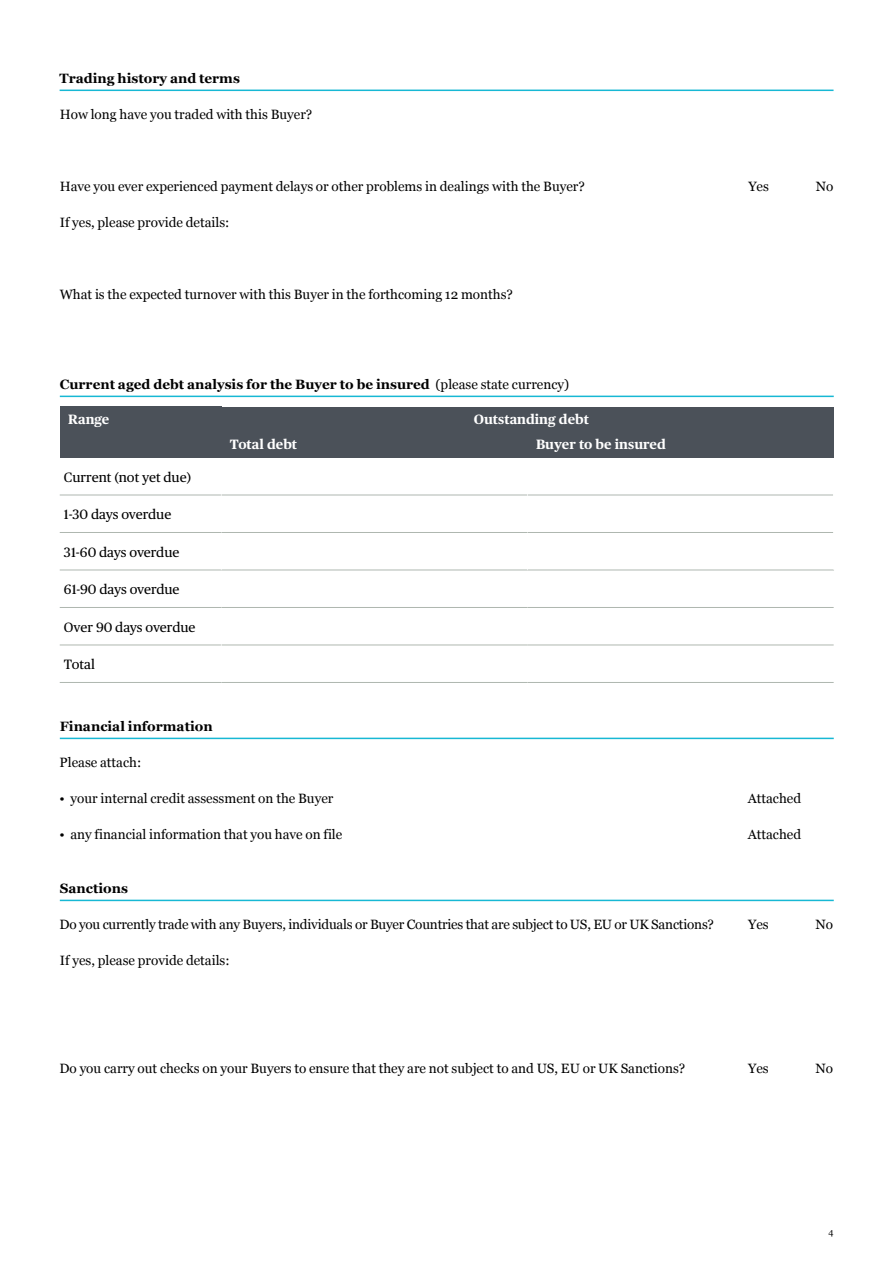
<style>
.page{position:relative;width:893px;height:1263px;background:#fff}
.page>*{position:absolute;margin:0;border:0;box-sizing:border-box;transform-origin:0 0}
.t1{font:13.5px "Georgia";color:#000}
.t2{font:700 13.5px "Georgia";color:#000}
.t3{font:13.5px "Chubb Publico Text";color:#000}
.t4{font:700 13.5px "Chubb Publico Text";color:#fff}
.t5{font:9px "Georgia";color:#000}
.s1{font-weight:400}
</style>
<div class="page">
<hr style="left:60px;top:90px;width:773px;height:1px;background:#17b8d4">
<hr style="left:60px;top:682px;width:161px;height:1px;background:#afb7b0">
<hr style="left:221px;top:682px;width:306px;height:1px;background:#afb7b0">
<hr style="left:527px;top:682px;width:307px;height:1px;background:#afb7b0">
<hr style="left:60px;top:645px;width:161px;height:1px;background:#afb7b0">
<hr style="left:221px;top:645px;width:306px;height:1px;background:#afb7b0">
<hr style="left:527px;top:645px;width:307px;height:1px;background:#afb7b0">
<hr style="left:60px;top:607px;width:161px;height:1px;background:#afb7b0">
<hr style="left:221px;top:607px;width:306px;height:1px;background:#afb7b0">
<hr style="left:527px;top:607px;width:307px;height:1px;background:#afb7b0">
<hr style="left:60px;top:570px;width:161px;height:1px;background:#afb7b0">
<hr style="left:221px;top:570px;width:306px;height:1px;background:#afb7b0">
<hr style="left:527px;top:570px;width:307px;height:1px;background:#afb7b0">
<hr style="left:60px;top:532px;width:161px;height:1px;background:#afb7b0">
<hr style="left:221px;top:532px;width:306px;height:1px;background:#afb7b0">
<hr style="left:527px;top:532px;width:306px;height:1px;background:#afb7b0">
<hr style="left:60px;top:495px;width:161px;height:1px;background:#afb7b0">
<hr style="left:221px;top:495px;width:306px;height:1px;background:#afb7b0">
<hr style="left:527px;top:495px;width:306px;height:1px;background:#afb7b0">
<hr style="left:221px;top:645px;width:1px;height:37px;background:#fff">
<hr style="left:527px;top:495px;width:1px;height:37px;background:#fff">
<hr style="left:221px;top:495px;width:1px;height:37px;background:#fff">
<hr style="left:60px;top:900px;width:774px;height:1px;background:#17b8d4">
<hr style="left:60px;top:738px;width:774px;height:1px;background:#17b8d4">
<hr style="left:60px;top:396px;width:774px;height:1px;background:#17b8d4">
<div style="left:60px;top:407px;width:161px;height:51px;background:#4b5159"></div>
<div style="left:221px;top:407px;width:613px;height:25px;background:#4b5159"></div>
<div style="left:221px;top:432px;width:306px;height:26px;background:#4b5159"></div>
<div style="left:527px;top:432px;width:307px;height:26px;background:#4b5159"></div>
<h2 class="t2" style="left:60px;top:68px;width:182px">Trading history and terms</h2>
<p class="t1" style="left:60px;top:104px;width:254px">How long have you traded with this Buyer?</p>
<p class="t1" style="left:60px;top:176px;width:527px">Have you ever experienced payment delays or other problems in dealings with the Buyer?</p>
<p class="t1" style="left:748px;top:176px;width:22px">Yes</p>
<p class="t1" style="left:816px;top:176px;width:19px">No</p>
<p class="t1" style="left:60px;top:212px;width:171px">If yes, please provide details:</p>
<p class="t1" style="left:60px;top:284px;width:455px">What is the expected turnover with this Buyer in the forthcoming 12 months?</p>
<h2 class="t2" style="left:60px;top:374px;width:511px">Current aged debt analysis for the Buyer to be insured <span class="s1">(please state currency)</span></h2>
<p class="t4" style="left:68px;top:408px;width:43px">Range</p>
<p class="t4" style="left:474px;top:408px;width:117px">Outstanding debt</p>
<p class="t4" style="left:230px;top:434px;width:69px">Total debt</p>
<p class="t4" style="left:536px;top:434px;width:131px">Buyer to be insured</p>
<p class="t3" style="left:64px;top:467px;width:129px">Current (not yet due)</p>
<p class="t3" style="left:64px;top:504px;width:109px">1-30 days overdue</p>
<p class="t3" style="left:64px;top:542px;width:117px">31-60 days overdue</p>
<p class="t3" style="left:64px;top:579px;width:117px">61-90 days overdue</p>
<p class="t3" style="left:64px;top:617px;width:133px">Over 90 days overdue</p>
<p class="t3" style="left:64px;top:654px;width:32px">Total</p>
<h2 class="t2" style="left:60px;top:716px;width:154px">Financial information</h2>
<p class="t1" style="left:60px;top:752px;width:83px">Please attach:</p>
<p class="t1" style="left:60px;top:788px;width:275px">• your internal credit assessment on the Buyer</p>
<p class="t1" style="left:748px;top:788px;width:55px">Attached</p>
<p class="t1" style="left:60px;top:824px;width:284px">• any financial information that you have on file</p>
<p class="t1" style="left:748px;top:824px;width:55px">Attached</p>
<h2 class="t2" style="left:60px;top:878px;width:70px">Sanctions</h2>
<p class="t1" style="left:60px;top:914px;width:656px">Do you currently trade with any Buyers, individuals or Buyer Countries that are subject to US, EU or UK Sanctions?</p>
<p class="t1" style="left:748px;top:914px;width:22px">Yes</p>
<p class="t1" style="left:815px;top:914px;width:19px">No</p>
<p class="t1" style="left:60px;top:950px;width:171px">If yes, please provide details:</p>
<p class="t1" style="left:60px;top:1058px;width:627px">Do you carry out checks on your Buyers to ensure that they are not subject to and US, EU or UK Sanctions?</p>
<p class="t1" style="left:748px;top:1058px;width:22px">Yes</p>
<p class="t1" style="left:815px;top:1058px;width:19px">No</p>
<p class="t5" style="left:828px;top:1225px;width:7px">4</p>
</div>
